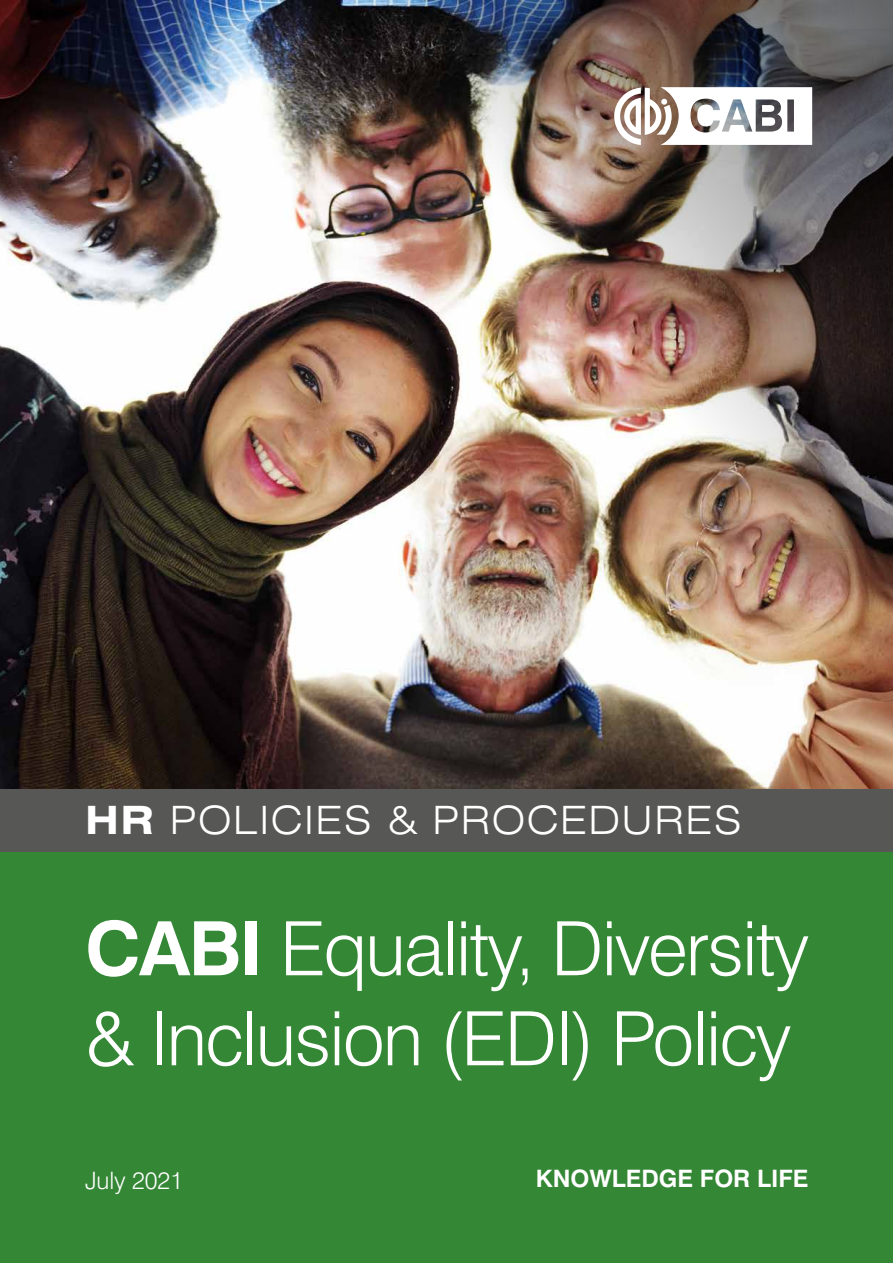
<style>
.page{position:relative;width:893px;height:1263px;background:#fff}
.page>*{position:absolute;margin:0;border:0;box-sizing:border-box;transform-origin:0 0}
.t1{font:300 75px/90px "Swiss 721 BT";letter-spacing:-.025em;color:#fff}
.t2{font:300 expanded 39px "Swiss 721 BT";letter-spacing:.04em;color:#fff}
.t3{font:700 24px "Swiss 721 BT";color:#fff}
.t4{font:300 24px "Swiss 721 BT";color:#fff}
.s1{font-weight:700}
</style>
<div class="page">
<div style="left:0;top:850px;width:893px;height:413px;background:#348735"></div>
<img style="left:0;top:0;width:893px;height:789px">
<div style="left:0;top:789px;width:893px;height:62px;background:#575756"></div>
<img style="left:232px;top:0;width:661px;height:549px">
<svg style="left:614px;top:87px;width:198px;height:58px"></svg>
<p class="t2" style="left:85px;top:796px;width:658px"><span class="s1">HR</span> POLICIES &amp; PROCEDURES</p>
<p class="t1" style="left:85px;top:903px;width:725px"><span class="s1">CABI</span> Equality, Diversity &amp; Inclusion (EDI) Policy</p>
<p class="t4" style="left:85px;top:1165px;width:100px">July 2021</p>
<p class="t3" style="left:536px;top:1164px;width:274px">KNOWLEDGE FOR LIFE</p>
</div>
